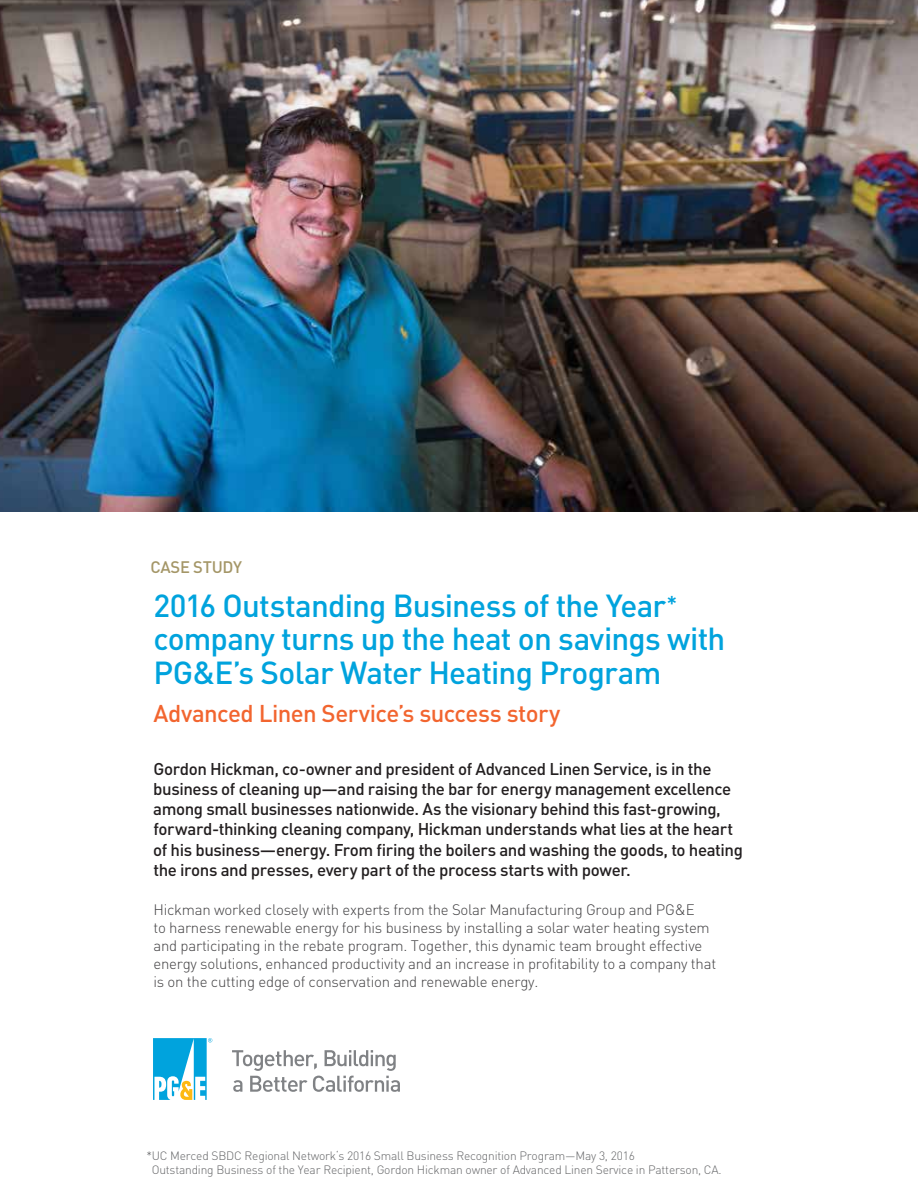
<style>
.page{position:relative;width:918px;height:1188px;background:#fff}
.page>*{position:absolute;margin:0;border:0;box-sizing:border-box;transform-origin:0 0}
.t1{font:500 31.5px/33.8px "DIN";letter-spacing:-.025em;color:#00a3dd}
.t2{font:500 24px "DIN";letter-spacing:-.025em;color:#f2652f}
.t3{font:500 16.8px/20.2px "DIN";letter-spacing:-.025em;color:#231f20}
.t4{font:500 16.5px "DIN";color:#a49667}
.t5{font:300 15px/18px "DIN Pro";letter-spacing:-.015em;color:#414042}
.t6{font:300 12px/14.2px "DIN";letter-spacing:-.015em;color:#636466}
.s1{font-size:22.5px}
</style>
<div class="page">
<img style="left:0;top:0;width:918px;height:512px">
<svg style="left:232px;top:1050px;width:168px;height:42px"></svg>
<svg style="left:153px;top:1038px;width:59px;height:62px"></svg>
<h1 class="t4" style="left:150px;top:556px;width:93px">CASE STUDY</h1>
<h1 class="t1" style="left:153px;top:588px;width:573px">2016 Outstanding Business of the Year<span class="s1">* </span>company turns up the heat on savings with<br>PG&amp;E’s Solar Water Heating Program</h1>
<h2 class="t2" style="left:153px;top:698px;width:409px">Advanced Linen Service’s success story</h2>
<p class="t3" style="left:153px;top:758px;width:591px">Gordon Hickman, co-owner and president of Advanced Linen Service, is in the business of cleaning up—and raising the bar for energy management excellence among small businesses nationwide. As the visionary behind this fast-growing, forward-thinking cleaning company, Hickman understands what lies at the heart of his business—energy. From firing the boilers and washing the goods, to heating the irons and presses, every part of the process starts with power.</p>
<p class="t5" style="left:153px;top:899px;width:564px">Hickman worked closely with experts from the Solar Manufacturing Group and PG&amp;E<br>to harness renewable energy for his business by installing a solar water heating system and participating in the rebate program. Together, this dynamic team brought effective energy solutions, enhanced productivity and an increase in profitability to a company that is on the cutting edge of conservation and renewable energy.</p>
<p class="t6" style="left:152px;top:1148px;width:571px;text-indent:-5px">*UC Merced SBDC Regional Network‘s 2016 Small Business Recognition Program—May 3, 2016<br>Outstanding Business of the Year Recipient, Gordon Hickman owner of Advanced Linen Service in Patterson, CA.</p>
</div>
